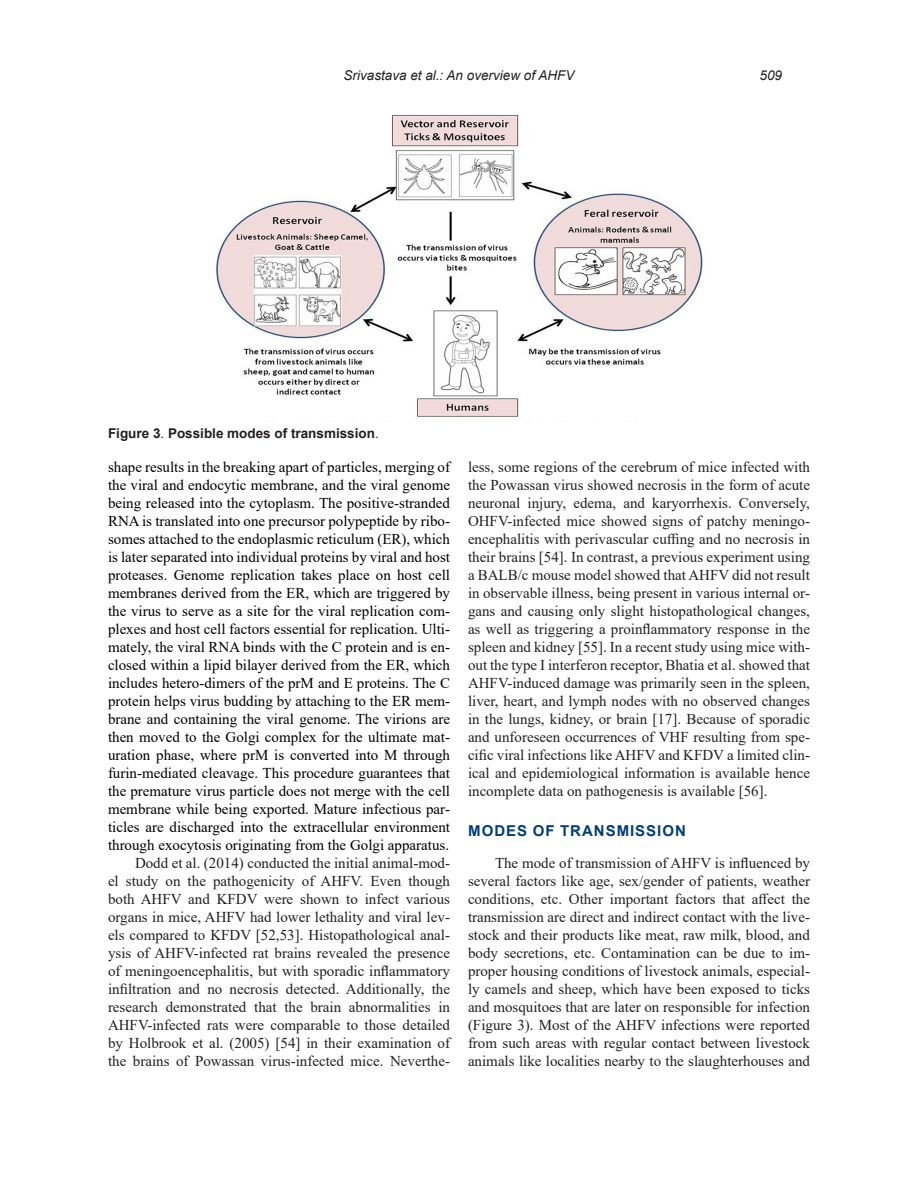
<style>
.page{position:relative;width:918px;height:1188px;background:#fff}
.page>*{position:absolute;margin:0;border:0;box-sizing:border-box;transform-origin:0 0}
.Body_Text{font:15px/18px "Times New Roman";color:#231f20;text-align:justify}
.Body_Text-2{font:15px/18px "Times New Roman";color:#000;text-align:justify}
.HeadingMain{font:700 15px "Arial";letter-spacing:.065em;color:#003d76}
.Figure_heading{font:700 13.5px "Arial";color:#231f20}
.t1{font:italic 13.5px "Arial";color:#231f20}
.s1{font-weight:400}
</style>
<div class="page">
<img style="left:216px;top:114px;width:487px;height:303px">
<p class="t1" style="left:344px;top:67px;width:232px">Srivastava et al.: An overview of AHFV</p>
<p class="t1" style="left:760px;top:67px;width:24px">509</p>
<p class="Figure_heading" style="left:108px;top:423px;width:272px">Figure 3<span class="s1">.</span> Possible modes of transmission<span class="s1">.</span></p>
<p class="Body_Text-2" style="left:108px;top:457px;width:344px">shape results in the breaking apart of particles, merging of the viral and endocytic membrane, and the viral genome being released into the cytoplasm. The positive-stranded RNA is translated into one precursor polypeptide by ribo&shy;somes attached to the endoplasmic reticulum (ER), which is later separated into individual proteins by viral and host proteases. Genome replication takes place on host cell membranes derived from the ER, which are triggered by the virus to serve as a site for the viral replication com&shy;plexes and host cell factors essential for replication. Ulti&shy;mately, the viral RNA binds with the C protein and is en&shy;closed within a lipid bilayer derived from the ER, which includes hetero-dimers of the prM and E proteins. The C protein helps virus budding by attaching to the ER mem&shy;brane and containing the viral genome. The virions are then moved to the Golgi complex for the ultimate mat&shy;uration phase, where prM is converted into M through furin-mediated cleavage. This procedure guarantees that the premature virus particle does not merge with the cell membrane while being exported. Mature infectious par&shy;ticles are discharged into the extracellular environment through exocytosis originating from the Golgi apparatus.</p>
<p class="Body_Text" style="left:108px;top:853px;width:344px;text-indent:27px">Dodd et al. (2014) conducted the initial animal-mod&shy;el study on the pathogenicity of AHFV. Even though both AHFV and KFDV were shown to infect various organs in mice, AHFV had lower lethality and viral lev&shy;els compared to KFDV [52,53]. Histopathological anal&shy;ysis of AHFV-infected rat brains revealed the presence of meningoencephalitis, but with sporadic inflammatory infiltration and no necrosis detected. Additionally, the research demonstrated that the brain abnormalities in AHFV-infected rats were comparable to those detailed by Holbrook et al. (2005) [54] in their examination of the brains of Powassan virus-infected mice. Neverthe-</p>
<p class="Body_Text" style="left:468px;top:457px;width:344px">less, some regions of the cerebrum of mice infected with the Powassan virus showed necrosis in the form of acute neuronal injury, edema, and karyorrhexis. Conversely, OHFV-infected mice showed signs of patchy meningo&shy;encephalitis with perivascular cuffing and no necrosis in their brains [54]. In contrast, a previous experiment using a BALB/c mouse model showed that AHFV did not result in observable illness, being present in various internal or&shy;gans and causing only slight histopathological changes, as well as triggering a proinflammatory response in the spleen and kidney [55]. In a recent study using mice with&shy;out the type I interferon receptor, Bhatia et al. showed that AHFV-induced damage was primarily seen in the spleen, liver, heart, and lymph nodes with no observed changes in the lungs, kidney, or brain [17]. Because of sporadic and unforeseen occurrences of VHF resulting from spe&shy;cific viral infections like AHFV and KFDV a limited clin&shy;ical and epidemiological information is available hence incomplete data on pathogenesis is available [56].</p>
<p class="HeadingMain" style="left:468px;top:820px;width:219px">MODES OF TRANSMISSION</p>
<p class="Body_Text" style="left:468px;top:853px;width:344px;text-indent:27px">The mode of transmission of AHFV is influenced by several factors like age, sex/gender of patients, weather conditions, etc. Other important factors that affect the transmission are direct and indirect contact with the live&shy;stock and their products like meat, raw milk, blood, and body secretions, etc. Contamination can be due to im&shy;proper housing conditions of livestock animals, especial&shy;ly camels and sheep, which have been exposed to ticks and mosquitoes that are later on responsible for infection (Figure 3). Most of the AHFV infections were reported from such areas with regular contact between livestock animals like localities nearby to the slaughterhouses and</p>
</div>
